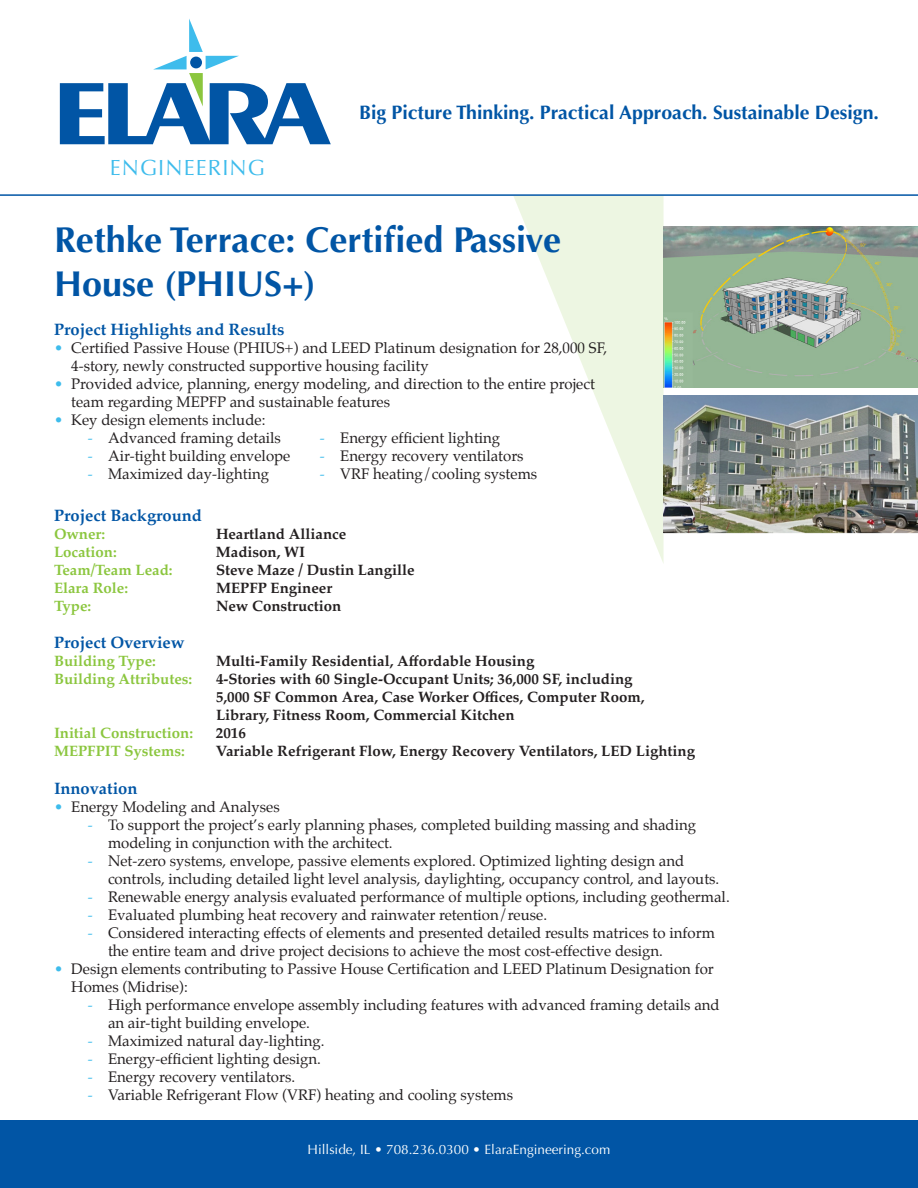
<style>
.page{position:relative;width:918px;height:1188px;background:#fff}
.page>*{position:absolute;margin:0;border:0;box-sizing:border-box;transform-origin:0 0}
.t1{font:700 36px/43.2px "Optima";color:#0155a5}
.t2{font:22.05px "Optima";letter-spacing:.05em;color:#3ebcec}
.t3{font:700 19.5px "Optima";color:#0155a5}
.t4{font:700 16.5px "Palatino";color:#0155a5}
.t5{font:15px/18px "Palatino";color:#231f20}
.t6{font:700 15px/18px "Palatino";color:#231f20}
.t7{font:700 15px "Palatino";color:#8bc63e}
.t8{font:13.5px "Optima";color:#fff}
.s1{color:#3ebcec}
</style>
<div class="page">
<svg style="left:513px;top:196px;width:151px;height:367px"></svg>
<svg style="left:60px;top:19px;width:271px;height:125px"></svg>
<div style="left:0;top:1120px;width:918px;height:68px;background:#0155a5"></div>
<hr style="left:0;top:194px;width:918px;height:2px;background:#0155a5">
<img style="left:664px;top:227px;width:254px;height:160px">
<img style="left:664px;top:396px;width:254px;height:138px">
<p class="t2" style="left:110px;top:154px;width:157px">ENGINEERING</p>
<p class="t3" style="left:359px;top:101px;width:521px">Big Picture Thinking. Practical Approach. Sustainable Design.</p>
<p class="t1" style="left:54px;top:219px;width:509px">Rethke Terrace: Certified Passive<br>House (PHIUS+)</p>
<p class="t4" style="left:54px;top:316px;width:232px">Project Highlights and Results</p>
<p class="t5" style="left:71px;top:339px;width:538px;text-indent:-17px"><span class="s1">•</span> Certified Passive House (PHIUS+) and LEED Platinum designation for 28,000 SF,<br>4-story, newly constructed supportive housing facility</p>
<p class="t5" style="left:71px;top:375px;width:525px;text-indent:-17px"><span class="s1">•</span> Provided advice, planning, energy modeling, and direction to the entire project team regarding MEPFP and sustainable features</p>
<p class="t5" style="left:54px;top:411px;width:213px"><span class="s1">•</span> Key design elements include:</p>
<p class="t5" style="left:88px;top:429px;width:195px"><span class="s1">-</span> Advanced framing details</p>
<p class="t5" style="left:88px;top:447px;width:204px"><span class="s1">-</span> Air-tight building envelope</p>
<p class="t5" style="left:88px;top:465px;width:183px"><span class="s1">-</span> Maximized day-lighting</p>
<p class="t4" style="left:54px;top:501px;width:150px">Project Background</p>
<p class="t7" style="left:54px;top:521px;width:53px">Owner:</p>
<p class="t6" style="left:216px;top:524px;width:132px">Heartland Alliance</p>
<p class="t7" style="left:54px;top:539px;width:64px">Location:</p>
<p class="t6" style="left:216px;top:542px;width:91px">Madison, WI</p>
<p class="t7" style="left:54px;top:557px;width:120px">Team/Team Lead:</p>
<p class="t6" style="left:216px;top:560px;width:200px">Steve Maze / Dustin Langille</p>
<p class="t7" style="left:54px;top:575px;width:76px">Elara Role:</p>
<p class="t6" style="left:216px;top:578px;width:118px">MEPFP Engineer</p>
<p class="t7" style="left:54px;top:593px;width:39px">Type:</p>
<p class="t6" style="left:216px;top:596px;width:127px">New Construction</p>
<p class="t4" style="left:54px;top:629px;width:132px">Project Overview</p>
<p class="t7" style="left:54px;top:649px;width:103px">Building Type:</p>
<p class="t6" style="left:216px;top:652px;width:320px">Multi-Family Residential, Affordable Housing</p>
<p class="t7" style="left:54px;top:667px;width:140px">Building Attributes:</p>
<p class="t6" style="left:216px;top:670px;width:430px">4-Stories with 60 Single-Occupant Units; 36,000 SF, including<br>5,000 SF Common Area, Case Worker Offices, Computer Room,<br>Library, Fitness Room, Commercial Kitchen</p>
<p class="t7" style="left:54px;top:721px;width:141px">Initial Construction:</p>
<p class="t6" style="left:216px;top:724px;width:31px">2016</p>
<p class="t7" style="left:54px;top:739px;width:132px">MEPFPIT Systems:</p>
<p class="t6" style="left:216px;top:742px;width:481px">Variable Refrigerant Flow, Energy Recovery Ventilators, LED Lighting</p>
<p class="t4" style="left:54px;top:775px;width:85px">Innovation</p>
<p class="t5" style="left:54px;top:798px;width:227px"><span class="s1">•</span> Energy Modeling and Analyses</p>
<p class="t5" style="left:108px;top:816px;width:590px;text-indent:-20px"><span class="s1">-</span> To support the project’s early planning phases, completed building massing and shading modeling in conjunction with the architect.</p>
<p class="t5" style="left:108px;top:852px;width:613px;text-indent:-20px"><span class="s1">-</span> Net-zero systems, envelope, passive elements explored. Optimized lighting design and controls, including detailed light level analysis, daylighting, occupancy control, and layouts.</p>
<p class="t5" style="left:88px;top:888px;width:644px"><span class="s1">-</span> Renewable energy analysis evaluated performance of multiple options, including geothermal.</p>
<p class="t5" style="left:88px;top:906px;width:461px"><span class="s1">-</span> Evaluated plumbing heat recovery and rainwater retention/reuse.</p>
<p class="t5" style="left:108px;top:924px;width:608px;text-indent:-20px"><span class="s1">-</span> Considered interacting effects of elements and presented detailed results matrices to inform the entire team and drive project decisions to achieve the most cost-effective design.</p>
<p class="t5" style="left:71px;top:960px;width:644px;text-indent:-17px"><span class="s1">•</span> Design elements contributing to Passive House Certification and LEED Platinum Designation for<br>Homes (Midrise):</p>
<p class="t5" style="left:108px;top:996px;width:613px;text-indent:-20px"><span class="s1">-</span> High performance envelope assembly including features with advanced framing details and an air-tight building envelope.</p>
<p class="t5" style="left:88px;top:1032px;width:238px"><span class="s1">-</span> Maximized natural day-lighting.</p>
<p class="t5" style="left:88px;top:1050px;width:235px"><span class="s1">-</span> Energy-efficient lighting design.</p>
<p class="t5" style="left:88px;top:1068px;width:209px"><span class="s1">-</span> Energy recovery ventilators.</p>
<p class="t5" style="left:88px;top:1086px;width:427px"><span class="s1">-</span> Variable Refrigerant Flow (VRF) heating and cooling systems</p>
<p class="t5" style="left:320px;top:429px;width:182px"><span class="s1">-</span> Energy efficient lighting</p>
<p class="t5" style="left:320px;top:447px;width:205px"><span class="s1">-</span> Energy recovery ventilators</p>
<p class="t5" style="left:320px;top:465px;width:219px"><span class="s1">-</span> VRF heating/cooling systems</p>
<p class="t8" style="left:308px;top:1142px;width:304px">Hillside, IL • 708.236.0300 • ElaraEngineering.com</p>
</div>
